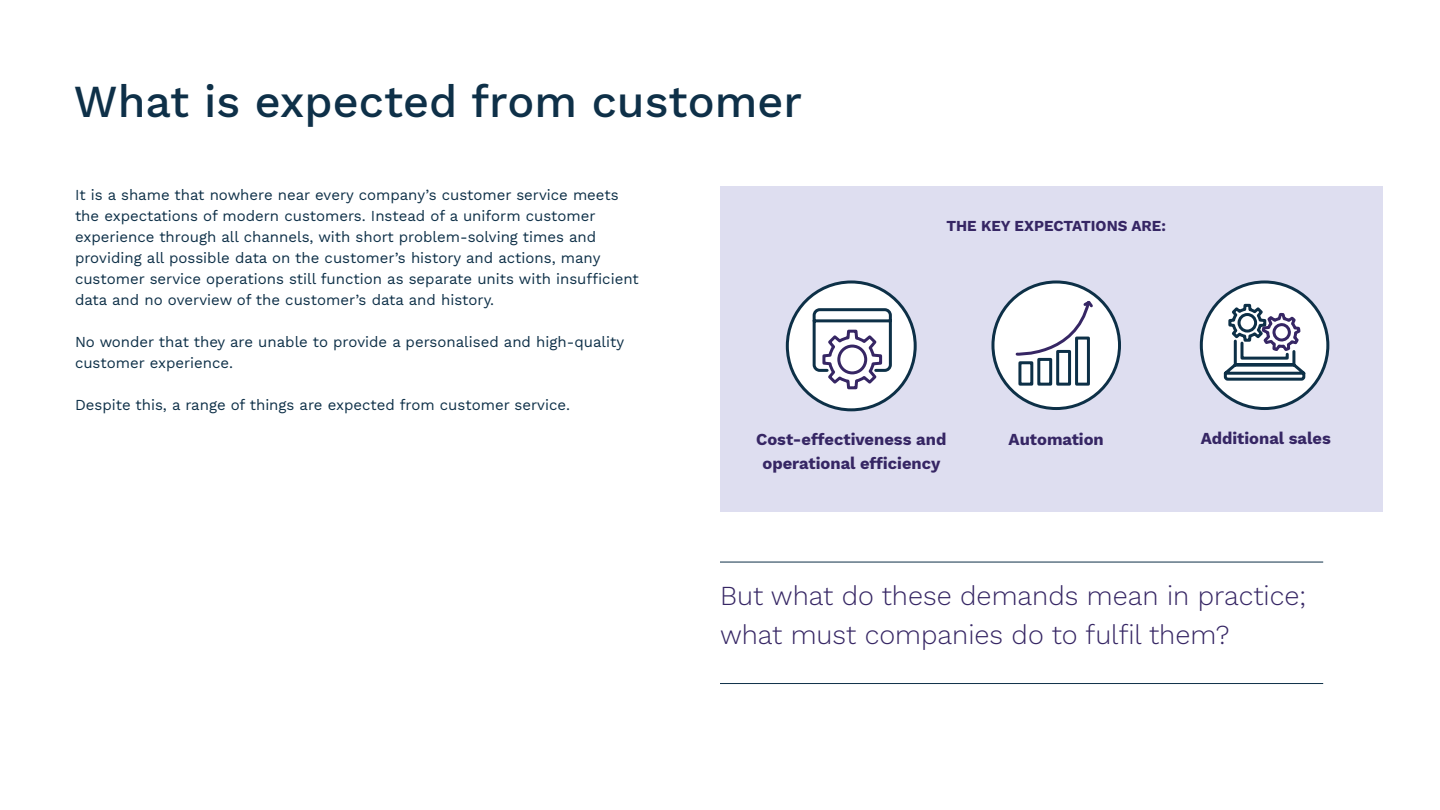
<style>
.page{position:relative;width:1440px;height:810px;background:#fff}
.page>*{position:absolute;margin:0;border:0;box-sizing:border-box;transform-origin:0 0}
.t1{font:500 45px "Work Sans";color:#0e3048}
.t2{font:300 27px/39px "Work Sans";color:#362664}
.t3{font:700 16.5px "Work Sans";color:#362664}
.t4{font:15px/21px "Work Sans";color:#0e3048}
.t5{font:700 15px "Work Sans";color:#362664}
</style>
<div class="page">
<div style="left:720px;top:186px;width:663px;height:325px;background:#dedef0"></div>
<div style="left:993px;top:282px;width:127px;height:127px;background:#fff;border-radius:50%"></div>
<div style="left:991px;top:280px;width:130px;height:130px;border:3px solid #0d3047;border-radius:50%"></div>
<svg style="left:1014px;top:298px;width:79px;height:88px"></svg>
<svg style="left:785px;top:280px;width:132px;height:132px"></svg>
<div style="left:1201px;top:282px;width:127px;height:127px;background:#fff;border-radius:50%"></div>
<div style="left:1200px;top:280px;width:129px;height:130px;border:3px solid #0d3047;border-radius:50%"></div>
<svg style="left:1223px;top:303px;width:83px;height:78px"></svg>
<hr style="left:720px;top:562px;width:603px;height:1px;background:#0e3048">
<hr style="left:720px;top:683px;width:603px;height:1px;background:#0e3048">
<h1 class="t1" style="left:74px;top:67px;width:730px">What is expected from customer</h1>
<p class="t4" style="left:75px;top:184px;width:565px">It is a shame that nowhere near every company’s customer service meets the expectations of modern customers. Instead of a uniform customer experience through all channels, with short problem-solving times and providing all possible data on the customer’s history and actions, many customer service operations still function as separate units with insufficient data and no overview of the customer’s data and history.</p>
<p class="t4" style="left:75px;top:331px;width:551px">No wonder that they are unable to provide a personalised and high-quality customer experience.</p>
<p class="t4" style="left:75px;top:394px;width:497px">Despite this, a range of things are expected from customer service.</p>
<p class="t5" style="left:946px;top:215px;width:221px">THE KEY EXPECTATIONS ARE:</p>
<p class="t3" style="left:756px;top:427px;width:192px">Cost-effectiveness and</p>
<p class="t3" style="left:1009px;top:427px;width:97px">Automation</p>
<p class="t3" style="left:763px;top:451px;width:179px">operational efficiency</p>
<p class="t3" style="left:1201px;top:426px;width:132px">Additional sales</p>
<h2 class="t2" style="left:720px;top:575px;width:588px">But what do these demands mean in practice; what must companies do to fulfil them?</h2>
</div>
